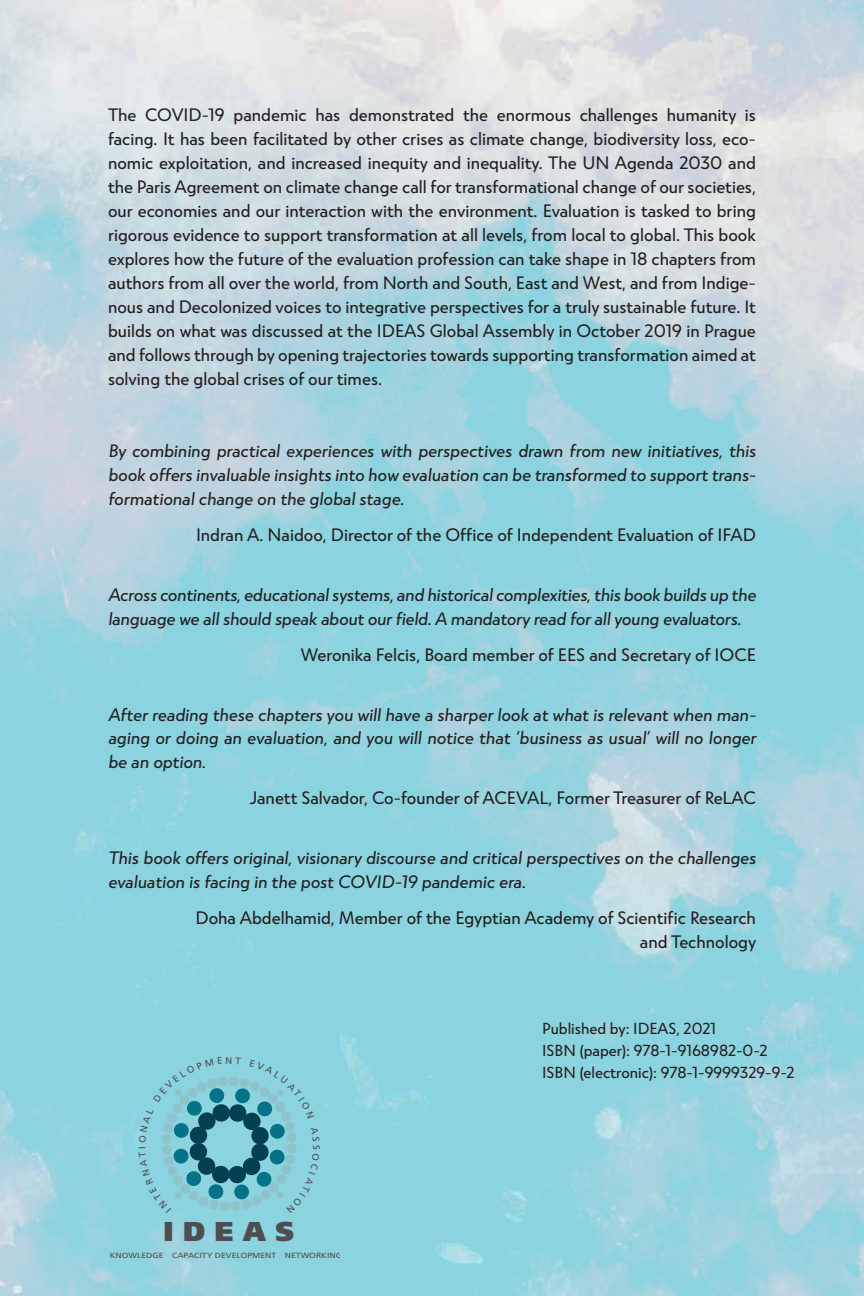
<style>
.page{position:relative;width:864px;height:1296px;background:#fff}
.page>*{position:absolute;margin:0;border:0;box-sizing:border-box;transform-origin:0 0}
.t1{font:900 27.2px "Frutiger LT Std";letter-spacing:.35em;color:#4e4e50}
.t2{font:18px/24px "Atlan";color:#231f20;text-align:justify}
.t3{font:italic 18px/24px "Atlan";color:#231f20;text-align:justify}
.t4{font:16px/22px "Atlan";color:#231f20}
.t5{font:7.4px "Frutiger LT Std";color:#4e4e50;scale:1.15 1}
</style>
<div class="page">
<img style="left:0;top:0;width:864px;height:1296px">
<svg style="left:139px;top:1057px;width:181px;height:156px;background:#74bcc9"></svg>
<p class="t2" style="left:108px;top:102px;width:650px">The COVID-19 pandemic has demonstrated the enormous challenges humanity is facing. It has been facilitated by other crises as climate change, biodiversity loss, eco&shy;nomic exploitation, and increased inequity and inequality. The UN Agenda 2030 and the Paris Agreement on climate change call for transformational change of our societies, our economies and our interaction with the environment. Evaluation is tasked to bring rigorous evidence to support transformation at all levels, from local to global. This book explores how the future of the evaluation profession can take shape in 18 chapters from authors from all over the world, from North and South, East and West, and from Indige&shy;nous and Decolonized voices to integrative perspectives for a truly sustainable future. It builds on what was discussed at the IDEAS Global Assembly in October 2019 in Prague and follows through by opening trajectories towards supporting transformation aimed at solving the global crises of our times.</p>
<p class="t3" style="left:108px;top:438px;width:650px">By combining practical experiences with perspectives drawn from new initiatives, this book offers invaluable insights into how evaluation can be transformed to support trans&shy;formational change on the global stage.</p>
<p class="t2" style="left:196px;top:522px;width:561px">Indran A. Naidoo, Director of the Office of Independent Evaluation of IFAD</p>
<p class="t3" style="left:108px;top:582px;width:650px">Across continents, educational systems, and historical complexities, this book builds up the language we all should speak about our field. A mandatory read for all young evaluators.</p>
<p class="t2" style="left:301px;top:642px;width:457px">Weronika Felcis, Board member of EES and Secretary of IOCE</p>
<p class="t3" style="left:108px;top:702px;width:650px">After reading these chapters you will have a sharper look at what is relevant when man&shy;aging or doing an evaluation, and you will notice that ‘business as usual’ will no longer be an option.</p>
<p class="t2" style="left:250px;top:786px;width:508px">Janett Salvador, Co-founder of ACEVAL, Former Treasurer of ReLAC</p>
<p class="t3" style="left:108px;top:846px;width:649px">This book offers original, visionary discourse and critical perspectives on the challenges evaluation is facing in the post COVID-19 pandemic era.</p>
<p class="t2" style="left:196px;top:906px;width:562px;text-align:right">Doha Abdelhamid, Member of the Egyptian Academy of Scientific Research and Technology</p>
<h1 class="t1" style="left:163px;top:1214px;width:132px">IDEAS</h1>
<p class="t5" style="left:110px;top:1251px;width:203px">KNOWLEDGE CAPACITY DEVELOPMENT NETWORKING</p>
<p class="t4" style="left:542px;top:1017px;width:254px">Published by: IDEAS, 2021<br>ISBN (paper): 978-1-9168982-0-2<br>ISBN (electronic): 978-1-9999329-9-2</p>
</div>
